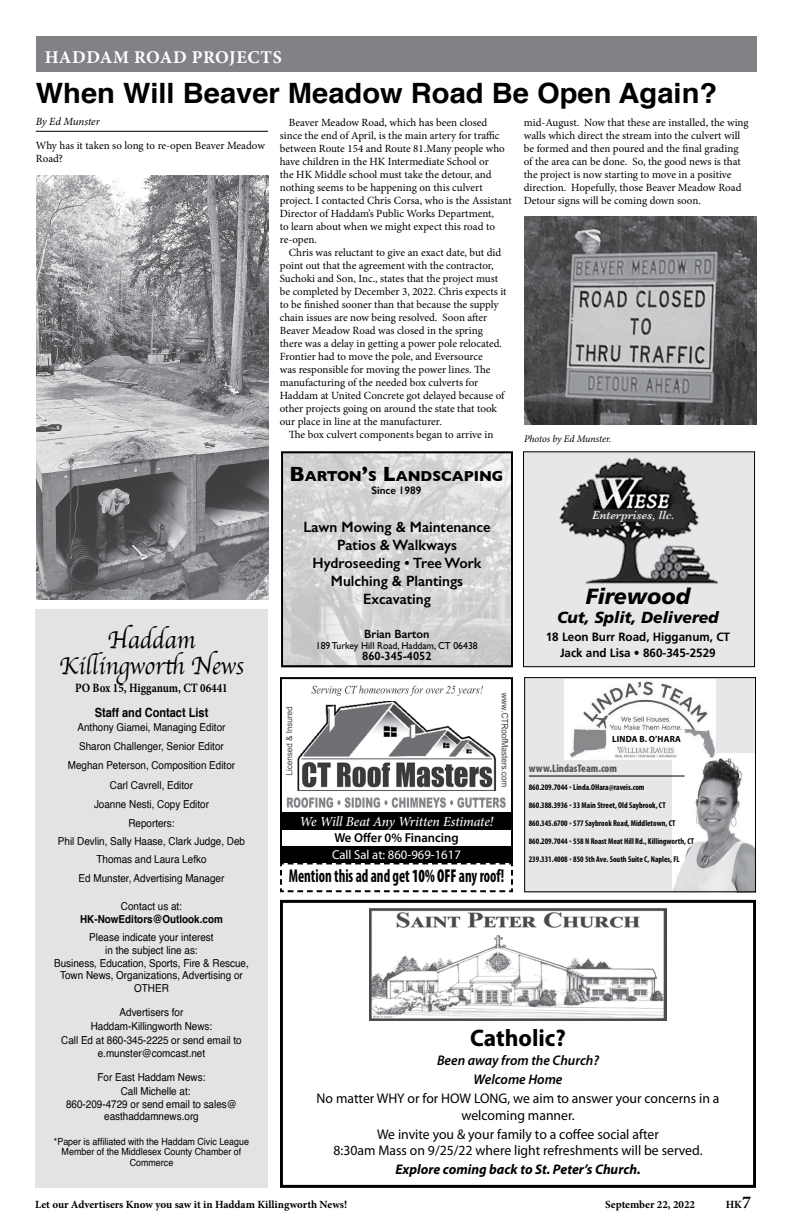
<style>
.page{position:relative;width:792px;height:1224px;background:#fff}
.page>*{position:absolute;margin:0;border:0;box-sizing:border-box;transform-origin:0 0}
.t1{font:700 28px "Helvetica";color:#000;scale:1.04 1}
.t2{font:25.6px/25.9px "Apple Chancery";color:#000;text-align:center;scale:.93 1}
.t3{font:700 24px "Myriad Pro";color:#000}
.t4{font:italic 900 22px "Frutiger";color:#000}
.t5{font:700 condensed 18.7px "Myriad Pro";color:#000;scale:.78 1}
.t6{font:700 18px "Minion Pro";letter-spacing:.03em;color:#fff}
.t7{font:italic 900 16px "Frutiger";color:#000}
.t8{font:600 15px/18px "Gill Sans";color:#000;text-align:center}
.t9{font:700 14.7px "Gill Sans";color:#000}
.t10{font:14px/16.8px "Myriad Pro";color:#000;text-align:center}
.t11{font:italic 700 14px "Myriad Pro";color:#000}
.t12{font:italic 600 14px/19px "Myriad Pro";color:#000;text-align:center}
.t13{font:italic 500 13.9px "Minion Pro";letter-spacing:-.01em;color:#fff}
.t14{font:12.9px "Myriad Pro";color:#fff}
.t15{font:600 12.9px "Myriad Pro";color:#000}
.t16{font:700 12.7px "Minion Pro";color:#000;scale:.86 1}
.t17{font:700 12.7px "Helvetica";color:#000;scale:.86 1}
.t18{font:700 12px/16px "Frutiger";color:#000;text-align:center}
.t19{font:600 12px "Gill Sans";color:#000}
.t20{font:italic 600 12px "Baskerville";color:#e6e7e8}
.t21{font:11px/13px "Minion Pro";color:#000}
.t22{font:11px/19.3px "Helvetica";color:#000;text-align:center;scale:.9 1}
.t23{font:700 11px "Minion Pro";color:#000}
.t24{font:700 11px "Helvetica";color:#000;scale:.9 1}
.t25{font:900 condensed 11px "Myriad Pro";color:#58595b}
.t26{font:italic 11px "Minion Pro";letter-spacing:-.01em;color:#000}
.t27{font:600 11px "Gill Sans";color:#000}
.t28{font:10px "Gill Sans";color:#000}
.t29{font:italic 10px "Minion Pro";letter-spacing:-.01em;color:#000}
.t30{font:9.9px/10.5px "Helvetica";color:#000;text-align:center;scale:.9 1}
.t31{font:700 9px "Myriad Pro";letter-spacing:.02em;color:#000}
.t32{font:700 condensed 8.5px/17.9px "Myriad Pro";color:#000}
.s1{font-size:21px}
.s2{font-weight:900}
.s3{font-size:10px;color:#58595b}
.s4{font-size:18px}
</style>
<div class="page">
<img style="left:284px;top:454px;width:226px;height:210px">
<div style="left:281px;top:451px;width:232px;height:216px;border:2px solid #000"></div>
<div style="left:35px;top:610px;width:233px;height:578px;background:#e2e3e4"></div>
<div style="left:280px;top:900px;width:476px;height:288px;border:3px solid #000"></div>
<img style="left:369px;top:909px;width:298px;height:112px">
<div style="left:280px;top:677px;width:233px;height:186px;border:2px solid #000"></div>
<img style="left:297px;top:701px;width:200px;height:90px">
<div style="left:280px;top:812px;width:233px;height:51px;background:#000"></div>
<img style="left:286px;top:797px;width:220px;height:11px">
<img style="left:501px;top:692px;width:7px;height:95px">
<img style="left:285px;top:706px;width:8px;height:70px">
<img style="left:311px;top:685px;width:173px;height:11px">
<svg style="left:280px;top:863px;width:233px;height:29px"></svg>
<div style="left:282px;top:831px;width:229px;height:15px;background:#fff"></div>
<div style="left:524px;top:677px;width:232px;height:215px;background:#e6e7e8"></div>
<img style="left:673px;top:753px;width:81px;height:137px">
<img style="left:565px;top:680px;width:150px;height:80px">
<div style="left:608px;top:735px;width:77px;height:10px;background:#fff"></div>
<hr style="left:529px;top:776px;width:156px;height:1px;background:#000">
<div style="left:524px;top:677px;width:232px;height:215px;border:1px solid #000"></div>
<div style="left:524px;top:452px;width:231px;height:215px;background:#e6e7e8"></div>
<div style="left:523px;top:451px;width:232px;height:216px;border:1px solid #000"></div>
<img style="left:559px;top:457px;width:159px;height:127px">
<div style="left:36px;top:36px;width:720px;height:36px;background:#808285"></div>
<hr style="left:36px;top:131px;width:232px;height:1px;background:#000">
<img style="left:524px;top:216px;width:232px;height:209px">
<img style="left:36px;top:176px;width:232px;height:424px">
<h3 class="t6" style="left:45px;top:44px;width:238px">HADDAM ROAD PROJECTS</h3>
<h1 class="t1" style="left:36px;top:70px;width:657px">When Will Beaver Meadow Road Be Open Again?</h1>
<p class="t26" style="left:36px;top:114px;width:65px">By Ed Munster</p>
<p class="t21" style="left:280px;top:116px;width:233px;text-indent:9px">Beaver Meadow Road, which has been closed since the end of April, is the main artery for traffic between Route 154 and Route 81.Many people who have children in the HK Intermediate School or<br>the HK Middle school must take the detour, and nothing seems to be happening on this culvert project. I contacted Chris Corsa, who is the Assistant Director of Haddam’s Public Works Department,<br>to learn about when we might expect this road to re-open.</p>
<p class="t21" style="left:280px;top:246px;width:228px;text-indent:9px">Chris was reluctant to give an exact date, but did point out that the agreement with the contractor, Suchoki and Son, Inc., states that the project must be completed by December 3, 2022. Chris expects it to be finished sooner than that because the supply chain issues are now being resolved. Soon after Beaver Meadow Road was closed in the spring there was a delay in getting a power pole relocated.<br>Frontier had to move the pole, and Eversource<br>was responsible for moving the power lines. The manufacturing of the needed box culverts for Haddam at United Concrete got delayed because of other projects going on around the state that took our place in line at the manufacturer.</p>
<p class="t21" style="left:289px;top:428px;width:206px">The box culvert components began to arrive in</p>
<p class="t21" style="left:524px;top:116px;width:226px">mid-August. Now that these are installed, the wing walls which direct the stream into the culvert will be formed and then poured and the final grading of the area can be done. So, the good news is that the project is now starting to move in a positive direction. Hopefully, those Beaver Meadow Road Detour signs will be coming down soon.</p>
<p class="t21" style="left:36px;top:139px;width:231px">Why has it taken so long to re-open Beaver Meadow<br>Road?</p>
<p class="t29" style="left:524px;top:432px;width:89px">Photos by Ed Munster.</p>
<h2 class="t2" style="left:59px;top:626px;width:200px">Haddam<br>Killingworth News</h2>
<p class="t16" style="left:75px;top:679px;width:179px">PO Box 15, Higganum, CT 06441</p>
<p class="t17" style="left:95px;top:702px;width:134px">Staff and Contact List</p>
<p class="t22" style="left:68px;top:717px;width:187px">Anthony Giamei, Managing Editor<br>Sharon Challenger, Senior Editor<br>Meghan Peterson, Composition Editor<br>Carl Cavrell, Editor<br>Joanne Nesti, Copy Editor<br>Reporters:</p>
<p class="t22" style="left:58px;top:833px;width:209px;line-height:17.7px">Phil Devlin, Sally Haase, Clark Judge, Deb<br>Thomas and Laura Lefko</p>
<p class="t22" style="left:79px;top:869px;width:164px">Ed Munster, Advertising Manager</p>
<p class="t22" style="left:121px;top:896px;width:69px">Contact us at:</p>
<p class="t24" style="left:80px;top:911px;width:160px">HK-NowEditors@Outlook.com</p>
<p class="t22" style="left:54px;top:931px;width:218px;line-height:12.7px">Please indicate your interest<br>in the subject line as:<br>Business, Education, Sports, Fire &amp; Rescue,<br>Town News, Organizations, Advertising or<br>OTHER</p>
<p class="t22" style="left:61px;top:1005px;width:202px;line-height:13.8px">Advertisers for<br>Haddam-Killingworth News:<br>Call Ed at 860-345-2225 or send email to e.munster@comcast.net</p>
<p class="t22" style="left:121px;top:1071px;width:96px;line-height:13.8px;text-align:left;text-indent:-23px">For East Haddam News:<br>Call Michelle at:</p>
<p class="t22" style="left:66px;top:1098px;width:191px;line-height:12.7px">860-209-4729 or send email to sales@ easthaddamnews.org</p>
<p class="t30" style="left:54px;top:1136px;width:218px">*Paper is affiliated with the Haddam Civic League<br>Member of the Middlesex County Chamber of<br>Commerce</p>
<h3 class="t9" style="left:290px;top:465px;width:215px"><span class="s1">B</span>ARTON<span class="s1">’</span>S <span class="s1">L</span>ANDSCAPING</h3>
<p class="t27" style="left:371px;top:484px;width:52px">Since 1989</p>
<h3 class="t8" style="left:303px;top:518px;width:189px">Lawn Mowing &amp; Maintenance<br>Patios &amp; Walkways<br>Hydroseeding • Tree Work<br>Mulching &amp; Plantings<br>Excavating</h3>
<p class="t19" style="left:364px;top:626px;width:67px">Brian Barton</p>
<p class="t28" style="left:316px;top:640px;width:163px">189 Turkey Hill Road, Haddam, CT 06438</p>
<p class="t19" style="left:362px;top:648px;width:71px">860-345-4052</p>
<p class="t20" style="left:592px;top:508px;width:84px">Enterprises, llc.</p>
<h3 class="t4" style="left:586px;top:584px;width:106px">Firewood</h3>
<h3 class="t7" style="left:557px;top:607px;width:163px">Cut, Split, Delivered</h3>
<p class="t18" style="left:546px;top:629px;width:186px">18 Leon Burr Road, Higganum, CT<br>Jack and Lisa • 860-345-2529</p>
<p class="t13" style="left:299px;top:812px;width:196px">We Will Beat Any Written Estimate!</p>
<p class="t15" style="left:334px;top:829px;width:126px">We Offer 0% Financing</p>
<p class="t14" style="left:332px;top:846px;width:130px">Call Sal at: 860-969-1617</p>
<h3 class="t5" style="left:289px;top:864px;width:278px">Mention this ad and get <span class="s2">10% OFF</span> any roof!</h3>
<p class="t31" style="left:612px;top:733px;width:70px">LINDA B. O’HARA</p>
<p class="t25" style="left:529px;top:762px;width:90px">www.LindasTeam.com</p>
<p class="t32" style="left:529px;top:778px;width:167px">860.209.7044 <span class="s3">•</span> Linda.OHara@raveis.com<br>860.388.3936 <span class="s3">•</span> 33 Main Street, Old Saybrook, CT 860.345.6700 <span class="s3">•</span> 577 Saybrook Road, Middletown, CT 860.209.7044 <span class="s3">•</span> 558 N Roast Meat Hill Rd., Killingworth, CT 239.331.4008 <span class="s3">•</span> 850 5th Ave. South Suite C, Naples, FL</p>
<h3 class="t3" style="left:470px;top:1022px;width:97px">Catholic?</h3>
<p class="t12" style="left:437px;top:1050px;width:164px">Been away from the Church?<br>Welcome Home</p>
<p class="t10" style="left:317px;top:1089px;width:404px">No matter WHY or for HOW LONG, we aim to answer your concerns in a welcoming manner.</p>
<p class="t10" style="left:334px;top:1125px;width:371px">We invite you &amp; your family to a coffee social after<br>8:30am Mass on 9/25/22 where light refreshments will be served.</p>
<p class="t11" style="left:396px;top:1161px;width:247px">Explore coming back to St. Peter’s Church.</p>
<p class="t23" style="left:35px;top:1197px;width:314px">Let our Advertisers Know you saw it in Haddam Killingworth News!</p>
<p class="t23" style="left:605px;top:1197px;width:91px">September 22, 2022</p>
<p class="t23" style="left:726px;top:1197px;width:27px">HK<span class="s4">7</span></p>
</div>
